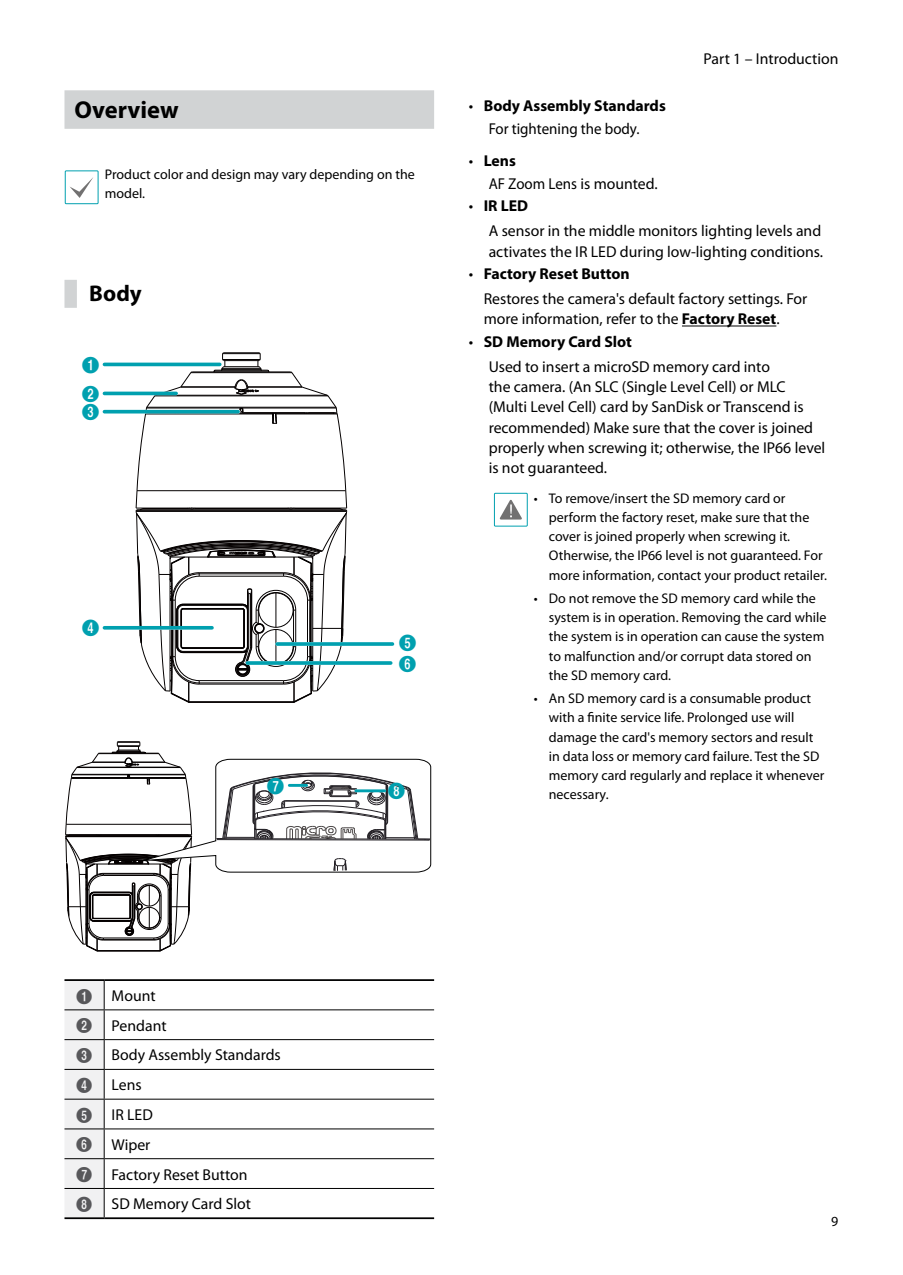
<style>
.page{position:relative;width:903px;height:1275px;background:#fff}
.page>*{position:absolute;margin:0;border:0;box-sizing:border-box;transform-origin:0 0}
.t1{font:700 24.5px "Myriad Pro";color:#000}
.t2{font:700 22.75px "Myriad Pro";color:#000}
.t3{font:17.15px/21.5px "Numberblackfilled";color:#00a0af}
.t4{font:16.97px "Numberblackfilled";color:#00a0af}
.t5{font:15.75px/29.8px "Myriad Pro";color:#000}
.t6{font:14px/19.2px "Myriad Pro";color:#000}
.s1{font-weight:700}
.s2{font-family:"Numberblackfilled";color:#58585b}
</style>
<div class="page">
<div style="left:64px;top:90px;width:370px;height:39px;background:#d1d3d4"></div>
<div style="left:64px;top:280px;width:13px;height:28px;background:#d1d3d4"></div>
<div style="left:65px;top:170px;width:34px;height:34px;border:1px solid #00a0af"></div>
<svg style="left:70px;top:177px;width:23px;height:21px"></svg>
<svg style="left:135px;top:352px;width:212px;height:351px"></svg>
<hr style="left:104px;top:363px;width:116px;height:3px;background:#00a0af">
<svg style="left:104px;top:626px;width:108px;height:4px"></svg>
<hr style="left:104px;top:410px;width:135px;height:3px;background:#fff">
<hr style="left:104px;top:410px;width:134px;height:3px;background:#00a0af">
<hr style="left:104px;top:392px;width:72px;height:3px;background:#00a0af">
<svg style="left:277px;top:642px;width:115px;height:4px"></svg>
<svg style="left:247px;top:661px;width:144px;height:4px"></svg>
<svg style="left:65px;top:741px;width:366px;height:211px"></svg>
<hr style="left:289px;top:784px;width:18px;height:3px;background:#00a0af">
<hr style="left:356px;top:789px;width:29px;height:3px;background:#00a0af">
<hr style="left:64px;top:979px;width:40px;height:2px;background:#000">
<hr style="left:104px;top:979px;width:330px;height:2px;background:#000">
<hr style="left:64px;top:1217px;width:40px;height:2px;background:#000">
<hr style="left:104px;top:1217px;width:330px;height:2px;background:#000">
<hr style="left:104px;top:1009px;width:330px;height:1px;background:#000">
<hr style="left:104px;top:1039px;width:330px;height:1px;background:#000">
<hr style="left:104px;top:1069px;width:330px;height:1px;background:#000">
<hr style="left:104px;top:1099px;width:330px;height:1px;background:#000">
<hr style="left:104px;top:1128px;width:330px;height:1px;background:#000">
<hr style="left:104px;top:1158px;width:330px;height:1px;background:#000">
<hr style="left:104px;top:1188px;width:330px;height:1px;background:#000">
<svg style="left:64px;top:980px;width:41px;height:238px"></svg>
<hr style="left:682px;top:326px;width:94px;height:1px;background:#000">
<svg style="left:500px;top:500px;width:22px;height:20px"></svg>
<div style="left:494px;top:493px;width:34px;height:34px;border:1px solid #00a0af"></div>
<h1 class="t1" style="left:74px;top:93px;width:106px">Overview</h1>
<p class="t6" style="left:105px;top:164px;width:312px">Product color and design may vary depending on the model.</p>
<h2 class="t2" style="left:89px;top:279px;width:54px">Body</h2>
<p class="t3" style="left:81px;top:354px;width:20px">1</p>
<p class="t3" style="left:81px;top:383px;width:20px">2</p>
<p class="t3" style="left:81px;top:401px;width:20px">3</p>
<p class="t3" style="left:81px;top:617px;width:20px">4</p>
<p class="t3" style="left:398px;top:632px;width:20px">5<br>6</p>
<p class="t4" style="left:266px;top:777px;width:20px">7</p>
<p class="t4" style="left:387px;top:783px;width:20px">8</p>
<p class="t5" style="left:704px;top:44px;width:136px">Part 1 – Introduction</p>
<p class="t5" style="left:469px;top:94px;width:198px;line-height:22.6px;text-align:center">• <span class="s1">Body Assembly Standards<br></span>For tightening the body.</p>
<p class="t5" style="left:489px;top:149px;width:171px;line-height:22.6px;text-indent:-20px">• <span class="s1">Lens<br></span>AF Zoom Lens is mounted.</p>
<p class="t5" style="left:489px;top:193px;width:334px;line-height:25px;text-indent:-20px">• <span class="s1">IR LED<br></span>A sensor in the middle monitors lighting levels and</p>
<p class="t5" style="left:489px;top:236px;width:336px">activates the IR LED during low-lighting conditions.</p>
<p class="t5" style="left:484px;top:261px;width:325px;line-height:25px;text-indent:-15px">• <span class="s1">Factory Reset Button<br></span>Restores the camera's default factory settings. For</p>
<p class="t5" style="left:484px;top:304px;width:297px">more information, refer to the <span class="s1">Factory Reset</span>.</p>
<p class="t5" style="left:489px;top:329px;width:283px;line-height:25px;text-indent:-20px">• <span class="s1">SD Memory Card Slot<br></span>Used to insert a microSD memory card into</p>
<p class="t5" style="left:489px;top:377px;width:338px;line-height:20.1px">the camera. (An SLC (Single Level Cell) or MLC (Multi Level Cell) card by SanDisk or Transcend is recommended) Make sure that the cover is joined properly when screwing it; otherwise, the IP66 level is not guaranteed.</p>
<p class="t6" style="left:549px;top:488px;width:279px;text-indent:-15px">• To remove/insert the SD memory card or perform the factory reset, make sure that the cover is joined properly when screwing it.<br>Otherwise, the IP66 level is not guaranteed. For more information, contact your product retailer.</p>
<p class="t6" style="left:549px;top:588px;width:279px;text-indent:-15px">• Do not remove the SD memory card while the system is in operation. Removing the card while the system is in operation can cause the system to malfunction and/or corrupt data stored on the SD memory card.</p>
<p class="t6" style="left:549px;top:688px;width:277px;text-indent:-15px">• An SD memory card is a consumable product with a finite service life. Prolonged use will damage the card's memory sectors and result in data loss or memory card failure. Test the SD memory card regularly and replace it whenever necessary.</p>
<p class="t5" style="left:76px;top:980px;width:206px"><span class="s2">1</span> Mount<br><span class="s2">2</span> Pendant<br><span class="s2">3</span> Body Assembly Standards<br><span class="s2">4</span> Lens<br><span class="s2">5</span> IR LED<br><span class="s2">6</span> Wiper<br><span class="s2">7</span> Factory Reset Button<br><span class="s2">8</span> SD Memory Card Slot</p>
<p class="t6" style="left:831px;top:1211px;width:9px">9</p>
</div>
